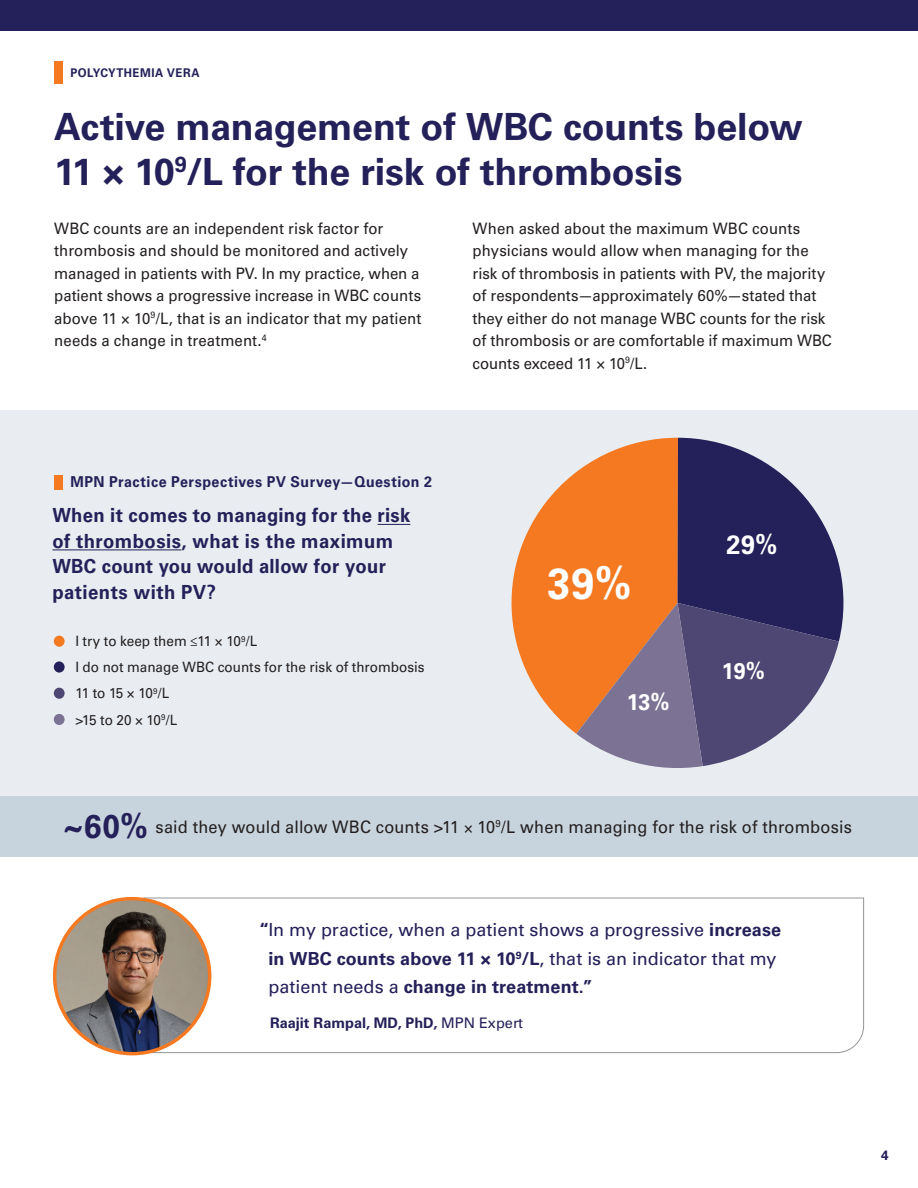
<style>
.page{position:relative;width:918px;height:1188px;background:#fff}
.page>*{position:absolute;margin:0;border:0;box-sizing:border-box;transform-origin:0 0}
.t1{font:700 43.5px "Univers LT Std";color:#fff;scale:.95 1}
.t2{font:700 37.5px/45px "Univers LT Std";letter-spacing:-.005em;color:#242059}
.t3{font:700 33px "Univers LT Std";color:#242059;scale:.95 1}
.t4{font:700 26.55px "Univers LT Std";color:#fff;scale:.95 1}
.t5{font:700 22.65px "Univers LT Std";color:#fff;scale:.95 1}
.t6{font:700 condensed 21px "Univers LT Std";color:#242059}
.t7{font:700 19.5px/25.5px "Univers LT Std";letter-spacing:.02em;color:#242059;scale:.95 1}
.t8{font:18px/28.5px "Univers LT Std";letter-spacing:-.005em;color:#242059}
.t9{font:17.25px "Univers LT Std";letter-spacing:.01em;color:#231f20;scale:.95 1}
.t10{font:15.75px/22.5px "Univers LT Std";color:#231f20;scale:.95 1}
.t11{font:700 15px "Univers LT Std";letter-spacing:.03em;color:#242059;scale:.95 1}
.t12{font:700 14.55px "Univers LT Std";color:#242059}
.t13{font:14.25px/26.1px "Univers LT Std";color:#231f20;scale:.95 1}
.t14{font:700 13.5px "Univers LT Std";color:#242059}
.t15{font:700 12px "Univers LT Std";letter-spacing:.04em;color:#242059;scale:.95 1}
.s1{font-size:15.75px}
.s2{font-weight:700}
.s3{font-weight:400}
</style>
<div class="page">
<div style="left:0;top:0;width:918px;height:30px;background:#242059"></div>
<div style="left:54px;top:62px;width:9px;height:22px;background:#f57921"></div>
<div style="left:0;top:410px;width:918px;height:387px;background:#e9edf1"></div>
<hr style="left:378px;top:524px;width:32px;height:1px;background:#242059">
<hr style="left:52px;top:549px;width:129px;height:1px;background:#242059">
<div style="left:54px;top:636px;width:11px;height:11px;background:#f57921;border-radius:50%"></div>
<div style="left:54px;top:661px;width:11px;height:12px;background:#242059;border-radius:50%"></div>
<div style="left:54px;top:688px;width:11px;height:11px;background:#4f4773;border-radius:50%"></div>
<div style="left:54px;top:714px;width:11px;height:11px;background:#7b7294;border-radius:50%"></div>
<div style="left:54px;top:475px;width:9px;height:15px;background:#f57921"></div>
<svg style="left:511px;top:472px;width:65px;height:262px;fill:#f57921"></svg>
<svg style="left:576px;top:438px;width:268px;height:330px"></svg>
<div style="left:0;top:797px;width:918px;height:60px;background:#c8d4dd"></div>
<svg style="left:143px;top:897px;width:721px;height:156px"></svg>
<img style="left:55px;top:899px;width:155px;height:155px;border-radius:78px">
<div style="left:53px;top:897px;width:158px;height:158px;border:3px solid #f57921;border-radius:50%"></div>
<p class="t15" style="left:70px;top:66px;width:138px">POLYCYTHEMIA VERA</p>
<h2 class="t2" style="left:54px;top:104px;width:750px">Active management of WBC counts below<br>11 × 10<sup>9</sup>/L for the risk of thrombosis</h2>
<p class="t10" style="left:54px;top:217px;width:388px">WBC counts are an independent risk factor for thrombosis and should be monitored and actively managed in patients with PV. In my practice, when a patient shows a progressive increase in WBC counts above 11 × 10<sup>9</sup>/L, that is an indicator that my patient needs a change in treatment.<sup>4</sup></p>
<p class="t10" style="left:473px;top:217px;width:380px">When asked about the maximum WBC counts physicians would allow when managing for the risk of thrombosis in patients with PV, the majority of respondents—approximately 60%—stated that they either do not manage WBC counts for the risk of thrombosis or are comfortable if maximum WBC counts exceed 11 × 10<sup>9</sup>/L.</p>
<p class="t11" style="left:71px;top:473px;width:382px">MPN Practice Perspectives PV Survey—Question 2</p>
<p class="t7" style="left:52px;top:503px;width:378px">When it comes to managing for the risk of thrombosis, what is the maximum<br>WBC count you would allow for your patients with PV?</p>
<p class="t13" style="left:75px;top:628px;width:369px">I try to keep them ≤11 × 10<sup>9</sup>/L<br>I do not manage WBC counts for the risk of thrombosis<br>11 to 15 × 10<sup>9</sup>/L<br>&gt;15 to 20 × 10<sup>9</sup>/L</p>
<h1 class="t1" style="left:548px;top:558px;width:90px">39%</h1>
<h3 class="t5" style="left:627px;top:689px;width:47px">13%</h3>
<h3 class="t4" style="left:726px;top:529px;width:55px">29%</h3>
<h3 class="t5" style="left:722px;top:658px;width:47px">19%</h3>
<h3 class="t3" style="left:64px;top:807px;width:90px">~60%</h3>
<p class="t9" style="left:156px;top:817px;width:735px">said they would allow WBC counts &gt;11 <span class="s1">×</span> 10<sup>9</sup>/L when managing for the risk of thrombosis</p>
<h3 class="t6" style="left:259px;top:918px;width:11px">“</h3>
<p class="t8" style="left:268px;top:916px;width:514px">In my practice, when a patient shows a progressive <span class="s2">increase in WBC counts above 11 × 10</span><sup>9</sup><span class="s2">/L</span>, that is an indicator that my patient needs a <span class="s2">change in treatment.”</span></p>
<p class="t12" style="left:270px;top:1014px;width:255px">Raajit Rampal, MD, PhD, <span class="s3">MPN Expert</span></p>
<p class="t14" style="left:881px;top:1148px;width:9px">4</p>
</div>
